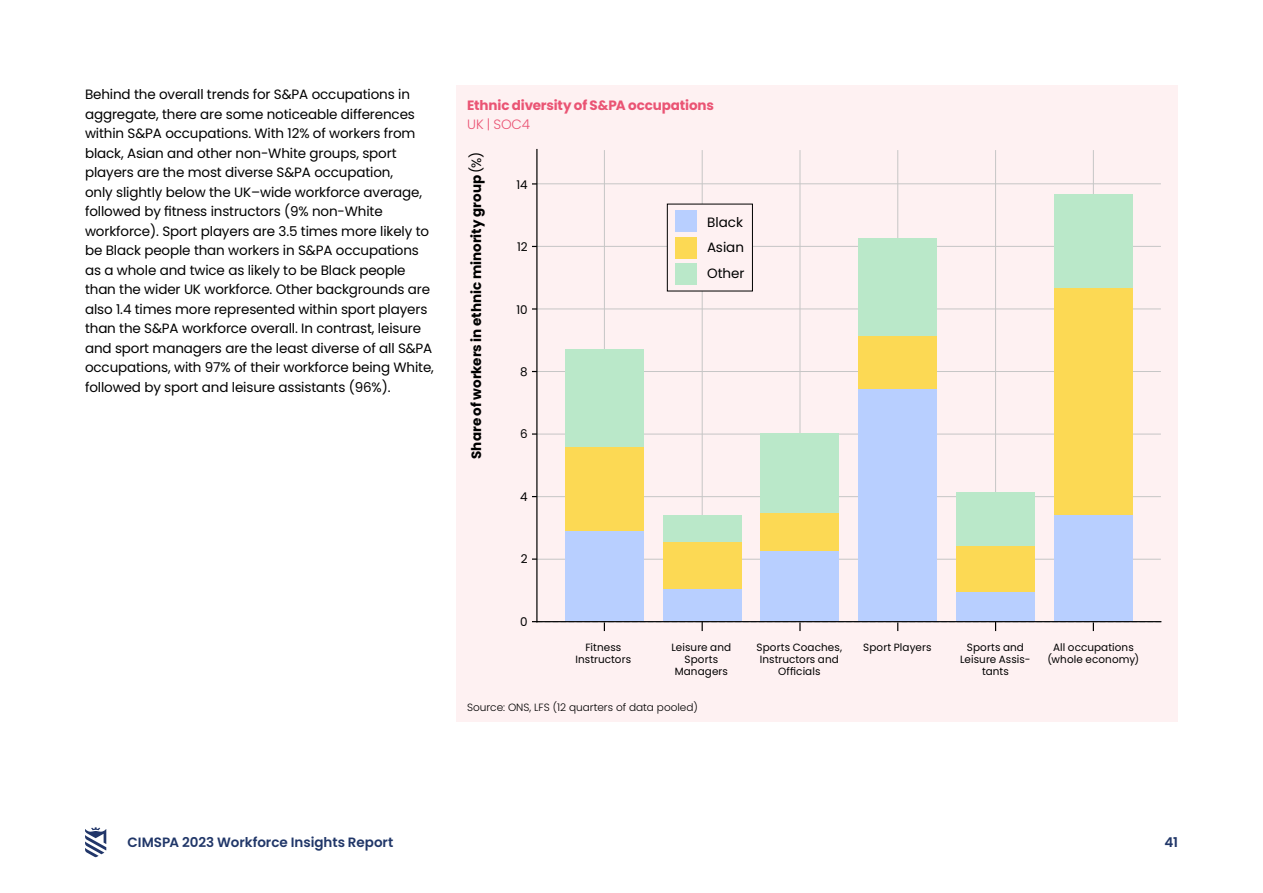
<style>
.page{position:relative;width:1263px;height:893px;background:#fff}
.page>*{position:absolute;margin:0;border:0;box-sizing:border-box;transform-origin:0 0}
.t1{font:13.5px/19.5px "Poppins";letter-spacing:-.01em;color:#000}
.t2{font:700 13.5px "Poppins";color:#000}
.t3{font:600 13.5px "Poppins";color:#203668}
.t4{font:700 13.5px "Poppins";letter-spacing:-.01em;color:#ea5474}
.t5{font:300 13.5px "Poppins";letter-spacing:-.005em;color:#ea5474}
.t6{font:12px "Poppins";color:#000}
.t7{font:10.5px/12px "Poppins";letter-spacing:.01em;color:#000;text-align:center}
.t8{font:300 10.5px "Poppins";color:#000}
.s1{font-weight:400}
</style>
<div class="page">
<svg style="left:85px;top:827px;width:21px;height:30px"></svg>
<div style="left:456px;top:85px;width:722px;height:637px;background:#fef1f2"></div>
<hr style="left:1093px;top:150px;width:1px;height:471px;background:#c6c6c6">
<hr style="left:995px;top:150px;width:1px;height:471px;background:#c6c6c6">
<hr style="left:897px;top:150px;width:1px;height:471px;background:#c6c6c6">
<hr style="left:800px;top:150px;width:1px;height:471px;background:#c6c6c6">
<hr style="left:702px;top:150px;width:1px;height:471px;background:#c6c6c6">
<hr style="left:604px;top:150px;width:1px;height:471px;background:#c6c6c6">
<svg style="left:532px;top:621px;width:629px;height:10px"></svg>
<hr style="left:537px;top:559px;width:624px;height:1px;background:#c6c6c6">
<hr style="left:537px;top:496px;width:624px;height:1px;background:#c6c6c6">
<hr style="left:537px;top:434px;width:624px;height:1px;background:#c6c6c6">
<hr style="left:537px;top:371px;width:624px;height:1px;background:#c6c6c6">
<hr style="left:537px;top:309px;width:624px;height:1px;background:#c6c6c6">
<hr style="left:537px;top:246px;width:624px;height:1px;background:#c6c6c6">
<hr style="left:537px;top:183px;width:624px;height:1px;background:#c6c6c6">
<div style="left:1054px;top:515px;width:78px;height:106px;background:#b8cfff"></div>
<div style="left:956px;top:592px;width:79px;height:29px;background:#b8cfff"></div>
<div style="left:859px;top:389px;width:78px;height:232px;background:#b8cfff"></div>
<div style="left:761px;top:550px;width:78px;height:71px;background:#b8cfff"></div>
<div style="left:663px;top:589px;width:78px;height:32px;background:#b8cfff"></div>
<div style="left:565px;top:530px;width:78px;height:91px;background:#b8cfff"></div>
<div style="left:1054px;top:287px;width:78px;height:228px;background:#fcd954"></div>
<div style="left:956px;top:546px;width:79px;height:46px;background:#fcd954"></div>
<div style="left:859px;top:336px;width:78px;height:53px;background:#fcd954"></div>
<div style="left:761px;top:513px;width:78px;height:37px;background:#fcd954"></div>
<div style="left:663px;top:542px;width:78px;height:47px;background:#fcd954"></div>
<div style="left:565px;top:447px;width:78px;height:83px;background:#fcd954"></div>
<div style="left:1054px;top:194px;width:78px;height:93px;background:#bae8c9"></div>
<div style="left:956px;top:492px;width:79px;height:54px;background:#bae8c9"></div>
<div style="left:859px;top:238px;width:78px;height:98px;background:#bae8c9"></div>
<div style="left:761px;top:433px;width:78px;height:80px;background:#bae8c9"></div>
<div style="left:663px;top:516px;width:78px;height:26px;background:#bae8c9"></div>
<div style="left:565px;top:350px;width:78px;height:97px;background:#bae8c9"></div>
<hr style="left:536px;top:150px;width:1px;height:472px;background:#000">
<hr style="left:537px;top:621px;width:624px;height:1px;background:#000">
<div style="left:667px;top:204px;width:85px;height:87px;background:#fef1f2"></div>
<div style="left:667px;top:204px;width:86px;height:87px;border:1px solid #000"></div>
<div style="left:675px;top:210px;width:21px;height:22px;background:#b8cfff"></div>
<div style="left:675px;top:237px;width:21px;height:21px;background:#fcd954"></div>
<div style="left:675px;top:263px;width:21px;height:22px;background:#bae8c9"></div>
<p class="t1" style="left:85px;top:85px;width:350px">Behind the overall trends for S&amp;PA occupations in aggregate, there are some noticeable differences within S&amp;PA occupations. With 12% of workers from black, Asian and other non-White groups, sport players are the most diverse S&amp;PA occupation,<br>only slightly below the UK–wide workforce average, followed by fitness instructors (9% non-White workforce). Sport players are 3.5 times more likely to be Black people than workers in S&amp;PA occupations as a whole and twice as likely to be Black people than the wider UK workforce. Other backgrounds are also 1.4 times more represented within sport players than the S&amp;PA workforce overall. In contrast, leisure and sport managers are the least diverse of all S&amp;PA occupations, with 97% of their workforce being White, followed by sport and leisure assistants (96%).</p>
<p class="t4" style="left:467px;top:97px;width:248px">Ethnic diversity of S&amp;PA occupations</p>
<p class="t5" style="left:467px;top:117px;width:65px">UK | SOC4</p>
<p class="t2" style="left:469px;top:459px;width:308px;rotate:-90deg">Share of workers in ethnic minority group <span class="s1">(%)</span></p>
<p class="t6" style="left:517px;top:178px;width:13px">14</p>
<p class="t1" style="left:707px;top:212px;width:37px">Black</p>
<p class="t1" style="left:707px;top:238px;width:38px">Asian</p>
<p class="t1" style="left:707px;top:263px;width:39px">Other</p>
<p class="t6" style="left:517px;top:240px;width:12px">12</p>
<p class="t6" style="left:516px;top:302px;width:13px">10</p>
<p class="t6" style="left:520px;top:365px;width:9px">8</p>
<p class="t6" style="left:520px;top:427px;width:9px">6</p>
<p class="t6" style="left:520px;top:490px;width:9px">4</p>
<p class="t6" style="left:521px;top:552px;width:8px">2</p>
<p class="t6" style="left:520px;top:614px;width:9px">0</p>
<p class="t7" style="left:585px;top:641px;width:37px">Fitness</p>
<p class="t7" style="left:575px;top:653px;width:57px">Instructors</p>
<p class="t7" style="left:671px;top:641px;width:61px">Leisure and<br>Sports<br>Managers</p>
<p class="t7" style="left:757px;top:641px;width:87px">Sports Coaches,<br>Instructors and<br>Officials</p>
<p class="t7" style="left:863px;top:641px;width:70px">Sport Players</p>
<p class="t7" style="left:960px;top:641px;width:72px">Sports and<br>Leisure Assis&shy;tants</p>
<p class="t7" style="left:1047px;top:641px;width:93px">All occupations (whole economy)</p>
<p class="t8" style="left:467px;top:701px;width:232px">Source: ONS, LFS (12 quarters of data pooled)</p>
<p class="t3" style="left:128px;top:835px;width:267px">CIMSPA 2023 Workforce Insights Report</p>
<p class="t3" style="left:1164px;top:835px;width:15px">41</p>
</div>
